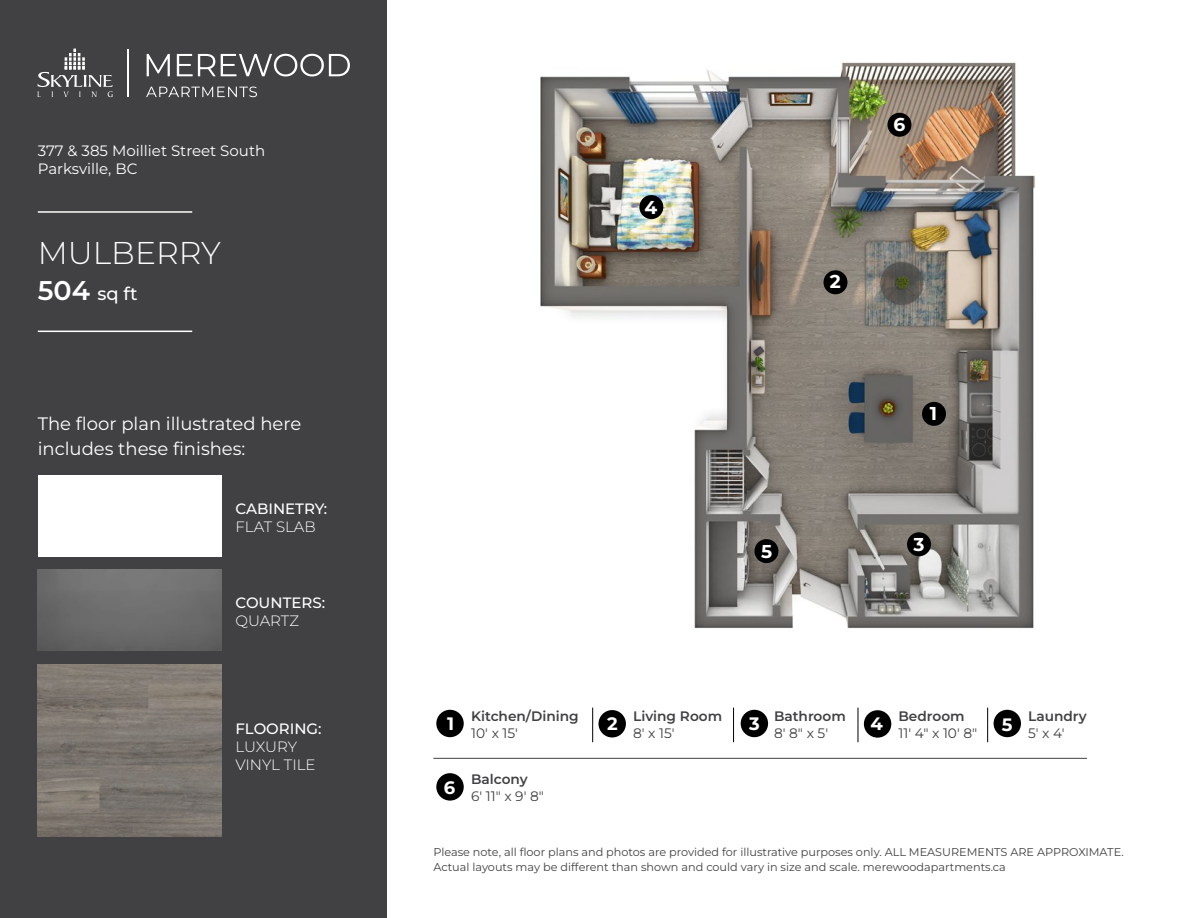
<style>
.page{position:relative;width:1188px;height:918px;background:#fff}
.page>*{position:absolute;margin:0;border:0;box-sizing:border-box;transform-origin:0 0}
.t1{font:300 31.5px "Montserrat";color:#fff}
.t2{font:700 18.6px "Montserrat";color:#fff}
.t3{font:18px/24.6px "Montserrat";color:#fff}
.t4{font:500 18px "Montserrat";color:#fff}
.t5{font:700 18px "Montserrat";color:#fff}
.t6{font:15px "Montserrat";color:#fff}
.t7{font:300 15px "Montserrat";color:#fff}
.t8{font:500 15px "Montserrat";color:#fff}
.t9{font:600 13.65px "Montserrat";color:#414042}
.t10{font:13.65px "Montserrat";color:#414042}
.t11{font:11.25px/15px "Montserrat";color:#414042}
.s1{font-weight:600;font-size:27px}
</style>
<div class="page">
<div style="left:0;top:0;width:386px;height:918px;background:#414042"></div>
<img style="left:540px;top:62px;width:496px;height:567px">
<svg style="left:38px;top:49px;width:75px;height:48px"></svg>
<svg style="left:147px;top:54px;width:23px;height:22px"></svg>
<svg style="left:177px;top:54px;width:173px;height:22px"></svg>
<svg style="left:146px;top:87px;width:111px;height:10px"></svg>
<hr style="left:127px;top:49px;width:1px;height:48px;background:#fff">
<div style="left:38px;top:475px;width:183px;height:81px;background:#fff"></div>
<img style="left:38px;top:570px;width:183px;height:81px">
<img style="left:38px;top:664px;width:183px;height:173px">
<hr style="left:38px;top:211px;width:154px;height:2px;background:#fff">
<hr style="left:38px;top:331px;width:154px;height:1px;background:#fff">
<div style="left:907px;top:532px;width:24px;height:24px;background:#000;border-radius:50%"></div>
<div style="left:754px;top:539px;width:24px;height:24px;background:#000;border-radius:50%"></div>
<div style="left:639px;top:195px;width:24px;height:24px;background:#000;border-radius:50%"></div>
<div style="left:888px;top:113px;width:24px;height:24px;background:#000;border-radius:50%"></div>
<div style="left:823px;top:270px;width:24px;height:24px;background:#000;border-radius:50%"></div>
<div style="left:922px;top:402px;width:24px;height:24px;background:#000;border-radius:50%"></div>
<svg style="left:858px;top:708px;width:1px;height:34px"></svg>
<svg style="left:987px;top:708px;width:1px;height:34px"></svg>
<svg style="left:733px;top:708px;width:1px;height:34px"></svg>
<svg style="left:592px;top:708px;width:1px;height:34px"></svg>
<div style="left:436px;top:710px;width:28px;height:27px;background:#000;border-radius:50%"></div>
<div style="left:599px;top:710px;width:27px;height:27px;background:#000;border-radius:50%"></div>
<div style="left:741px;top:710px;width:27px;height:27px;background:#000;border-radius:50%"></div>
<div style="left:864px;top:710px;width:27px;height:28px;background:#000;border-radius:50%"></div>
<div style="left:994px;top:710px;width:27px;height:27px;background:#000;border-radius:50%"></div>
<hr style="left:433px;top:758px;width:654px;height:1px;background:#414042">
<div style="left:436px;top:773px;width:28px;height:28px;background:#000;border-radius:50%"></div>
<p class="t6" style="left:38px;top:140px;width:229px">377 &amp; 385 Moilliet Street South</p>
<p class="t6" style="left:38px;top:158px;width:101px">Parksville, BC</p>
<p class="t1" style="left:38px;top:231px;width:185px">MULBERRY</p>
<p class="t4" style="left:38px;top:281px;width:101px"><span class="s1">504</span> sq ft</p>
<p class="t3" style="left:38px;top:411px;width:265px">The floor plan illustrated here includes these finishes:</p>
<p class="t8" style="left:235px;top:498px;width:93px">CABINETRY:</p>
<p class="t7" style="left:235px;top:517px;width:82px">FLAT SLAB</p>
<p class="t8" style="left:235px;top:593px;width:91px">COUNTERS:</p>
<p class="t7" style="left:235px;top:611px;width:65px">QUARTZ</p>
<p class="t8" style="left:235px;top:719px;width:88px">FLOORING:</p>
<p class="t7" style="left:235px;top:737px;width:63px">LUXURY</p>
<p class="t7" style="left:235px;top:755px;width:82px">VINYL TILE</p>
<p class="t2" style="left:645px;top:194px;width:14px">4</p>
<p class="t2" style="left:761px;top:538px;width:13px">5</p>
<p class="t2" style="left:894px;top:111px;width:13px">6</p>
<p class="t2" style="left:830px;top:268px;width:12px">2</p>
<p class="t2" style="left:930px;top:400px;width:9px">1</p>
<p class="t2" style="left:914px;top:531px;width:13px">3</p>
<p class="t9" style="left:471px;top:706px;width:109px">Kitchen/Dining</p>
<p class="t9" style="left:633px;top:706px;width:90px">Living Room</p>
<p class="t9" style="left:774px;top:706px;width:73px">Bathroom</p>
<p class="t9" style="left:898px;top:706px;width:68px">Bedroom</p>
<p class="t9" style="left:1028px;top:706px;width:60px">Laundry</p>
<p class="t10" style="left:471px;top:724px;width:48px">10′ x 15′</p>
<p class="t10" style="left:633px;top:724px;width:43px">8′ x 15′</p>
<p class="t10" style="left:774px;top:724px;width:56px">8′ 8″ x 5′</p>
<p class="t10" style="left:898px;top:724px;width:80px">11′ 4″ x 10′ 8″</p>
<p class="t10" style="left:1028px;top:724px;width:38px">5′ x 4′</p>
<p class="t5" style="left:447px;top:711px;width:9px">1</p>
<p class="t5" style="left:607px;top:711px;width:12px">2</p>
<p class="t5" style="left:749px;top:711px;width:12px">3</p>
<p class="t5" style="left:870px;top:711px;width:14px">4</p>
<p class="t5" style="left:1002px;top:711px;width:12px">5</p>
<p class="t5" style="left:444px;top:774px;width:13px">6</p>
<p class="t9" style="left:471px;top:769px;width:58px">Balcony</p>
<p class="t10" style="left:471px;top:787px;width:74px">6′ 11″ x 9′ 8″</p>
<p class="t11" style="left:433px;top:844px;width:692px">Please note, all floor plans and photos are provided for illustrative purposes only. ALL MEASUREMENTS ARE APPROXIMATE.<br>Actual layouts may be different than shown and could vary in size and scale. merewoodapartments.ca</p>
</div>
